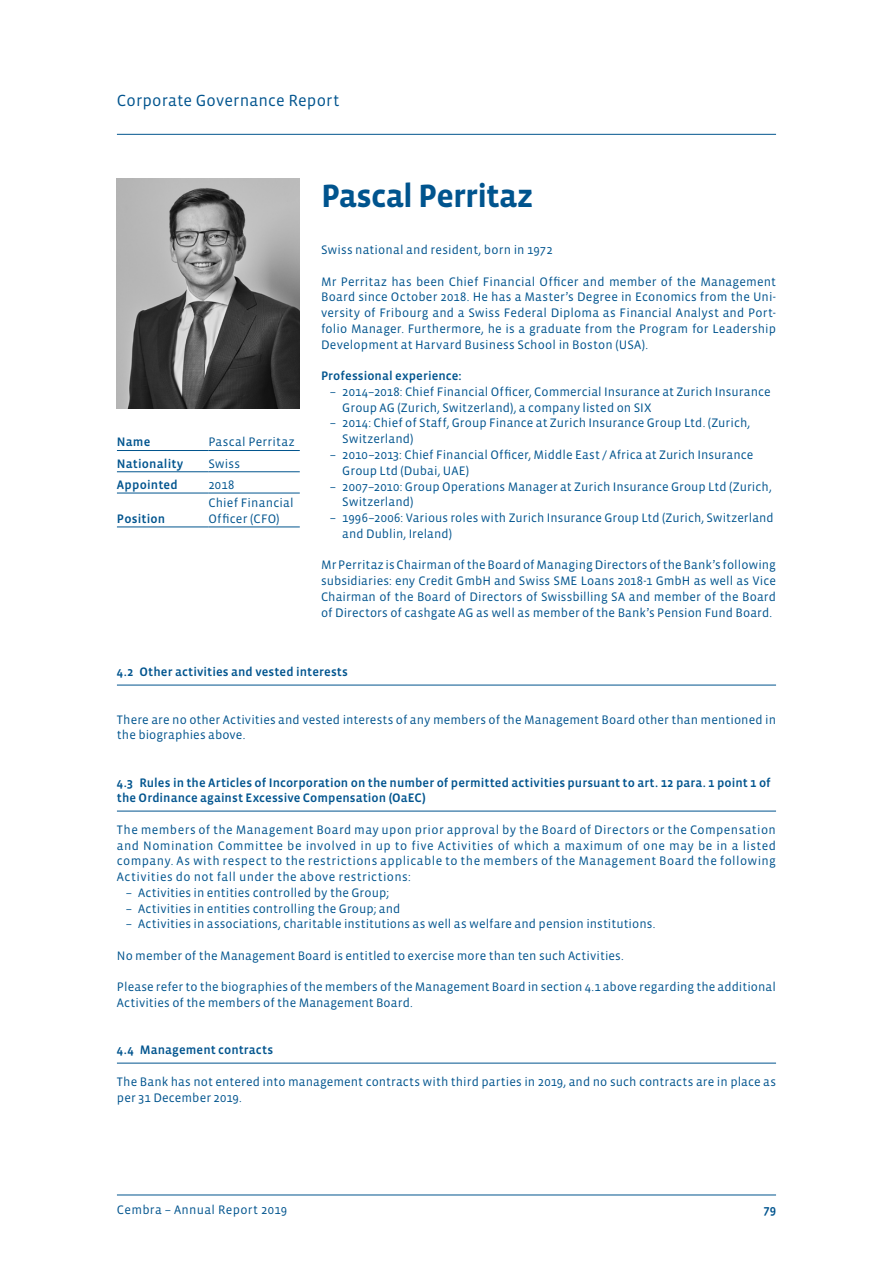
<style>
.page{position:relative;width:893px;height:1263px;background:#fff}
.page>*{position:absolute;margin:0;border:0;box-sizing:border-box;transform-origin:0 0}
.t1{font:700 33px "Vista Sans OT";letter-spacing:-.025em;color:#00548e}
.t2{font:16.5px "Vista Sans OT";letter-spacing:.01em;color:#00548e}
.t3{font:12.6px/15.8px "Vista Sans OT";letter-spacing:.01em;color:#00548e}
.t4{font:500 12.6px/15.8px "Vista Sans OT";letter-spacing:.01em;color:#00548e}
</style>
<div class="page">
<hr style="left:117px;top:1195px;width:659px;height:1px;background:#00548e">
<hr style="left:117px;top:134px;width:659px;height:1px;background:#00548e">
<hr style="left:117px;top:685px;width:659px;height:1px;background:#00548e">
<hr style="left:117px;top:811px;width:659px;height:1px;background:#00548e">
<hr style="left:117px;top:1063px;width:659px;height:1px;background:#00548e">
<hr style="left:117px;top:450px;width:91px;height:1px;background:#00548e">
<hr style="left:208px;top:450px;width:92px;height:1px;background:#00548e">
<hr style="left:117px;top:471px;width:91px;height:1px;background:#00548e">
<hr style="left:208px;top:471px;width:92px;height:1px;background:#00548e">
<hr style="left:117px;top:493px;width:91px;height:1px;background:#00548e">
<hr style="left:208px;top:493px;width:92px;height:1px;background:#00548e">
<hr style="left:117px;top:527px;width:91px;height:1px;background:#00548e">
<hr style="left:208px;top:527px;width:92px;height:1px;background:#00548e">
<img style="left:117px;top:179px;width:183px;height:229px">
<h2 class="t2" style="left:117px;top:92px;width:224px">Corporate Governance Report</h2>
<p class="t4" style="left:117px;top:434px;width:35px">Name</p>
<p class="t3" style="left:208px;top:434px;width:88px">Pascal Perritaz</p>
<p class="t4" style="left:117px;top:456px;width:68px">Nationality</p>
<p class="t3" style="left:208px;top:456px;width:33px">Swiss</p>
<p class="t4" style="left:117px;top:477px;width:62px">Appointed</p>
<p class="t3" style="left:208px;top:477px;width:28px">2018</p>
<p class="t4" style="left:117px;top:511px;width:50px">Position</p>
<p class="t3" style="left:208px;top:495px;width:87px">Chief Financial<br>Officer (CFO)</p>
<h1 class="t1" style="left:321px;top:179px;width:214px">Pascal Perritaz</h1>
<p class="t3" style="left:321px;top:242px;width:233px">Swiss national and resident, born in 1972</p>
<p class="t3" style="left:321px;top:274px;width:457px;text-align:justify">Mr Perritaz has been Chief Financial Officer and member of the Management Board since October 2018. He has a Master’s Degree in Economics from the Uni&shy;versity of Fribourg and a Swiss Federal Diploma as Financial Analyst and Port&shy;folio Manager. Furthermore, he is a graduate from the Program for Leadership Development at Harvard Business School in Boston (USA).</p>
<p class="t4" style="left:321px;top:368px;width:142px">Professional experience:</p>
<p class="t3" style="left:342px;top:384px;width:430px;text-indent:-12px">– 2014–2018: Chief Financial Officer, Commercial Insurance at Zurich Insurance<br>Group AG (Zurich, Switzerland), a company listed on SIX</p>
<p class="t3" style="left:342px;top:416px;width:409px;text-indent:-12px">– 2014: Chief of Staff, Group Finance at Zurich Insurance Group Ltd. (Zurich,<br>Switzerland)</p>
<p class="t3" style="left:342px;top:447px;width:413px;text-indent:-12px">– 2010–2013: Chief Financial Officer, Middle East / Africa at Zurich Insurance<br>Group Ltd (Dubai, UAE)</p>
<p class="t3" style="left:342px;top:479px;width:431px;text-indent:-12px">– 2007–2010: Group Operations Manager at Zurich Insurance Group Ltd (Zurich,<br>Switzerland)</p>
<p class="t3" style="left:342px;top:510px;width:433px;text-indent:-12px">– 1996–2006: Various roles with Zurich Insurance Group Ltd (Zurich, Switzerland and Dublin, Ireland)</p>
<p class="t3" style="left:321px;top:557px;width:456px;text-align:justify">Mr Perritaz is Chairman of the Board of Managing Directors of the Bank’s following subsidiaries: eny Credit GmbH and Swiss SME Loans 2018-1 GmbH as well as Vice Chairman of the Board of Directors of Swissbilling SA and member of the Board of Directors of cashgate AG as well as member of the Bank’s Pension Fund Board.</p>
<p class="t4" style="left:117px;top:664px;width:233px">4.2 Other activities and vested interests</p>
<p class="t3" style="left:117px;top:712px;width:661px">There are no other Activities and vested interests of any members of the Management Board other than mentioned in the biographies above.</p>
<p class="t4" style="left:117px;top:775px;width:655px">4.3 Rules in the Articles of Incorporation on the number of permitted activities pursuant to art. 12 para. 1 point 1 of the Ordinance against Excessive Compensation (OaEC)</p>
<p class="t3" style="left:117px;top:822px;width:661px;text-align:justify">The members of the Management Board may upon prior approval by the Board of Directors or the Compensation and Nomination Committee be involved in up to five Activities of which a maximum of one may be in a listed company. As with respect to the restrictions applicable to the members of the Management Board the following Activities do not fall under the above restrictions:</p>
<p class="t3" style="left:126px;top:885px;width:265px">– Activities in entities controlled by the Group;</p>
<p class="t3" style="left:126px;top:901px;width:276px">– Activities in entities controlling the Group; and</p>
<p class="t3" style="left:126px;top:916px;width:531px">– Activities in associations, charitable institutions as well as welfare and pension institutions.</p>
<p class="t3" style="left:117px;top:948px;width:508px">No member of the Management Board is entitled to exercise more than ten such Activities.</p>
<p class="t3" style="left:117px;top:979px;width:660px">Please refer to the biographies of the members of the Management Board in section 4.1 above regarding the additional<br>Activities of the members of the Management Board.</p>
<p class="t4" style="left:117px;top:1042px;width:158px">4.4 Management contracts</p>
<p class="t3" style="left:117px;top:1074px;width:660px">The Bank has not entered into management contracts with third parties in 2019, and no such contracts are in place as per 31 December 2019.</p>
<p class="t3" style="left:117px;top:1202px;width:172px">Cembra – Annual Report 2019</p>
<p class="t4" style="left:763px;top:1202px;width:14px">79</p>
</div>
